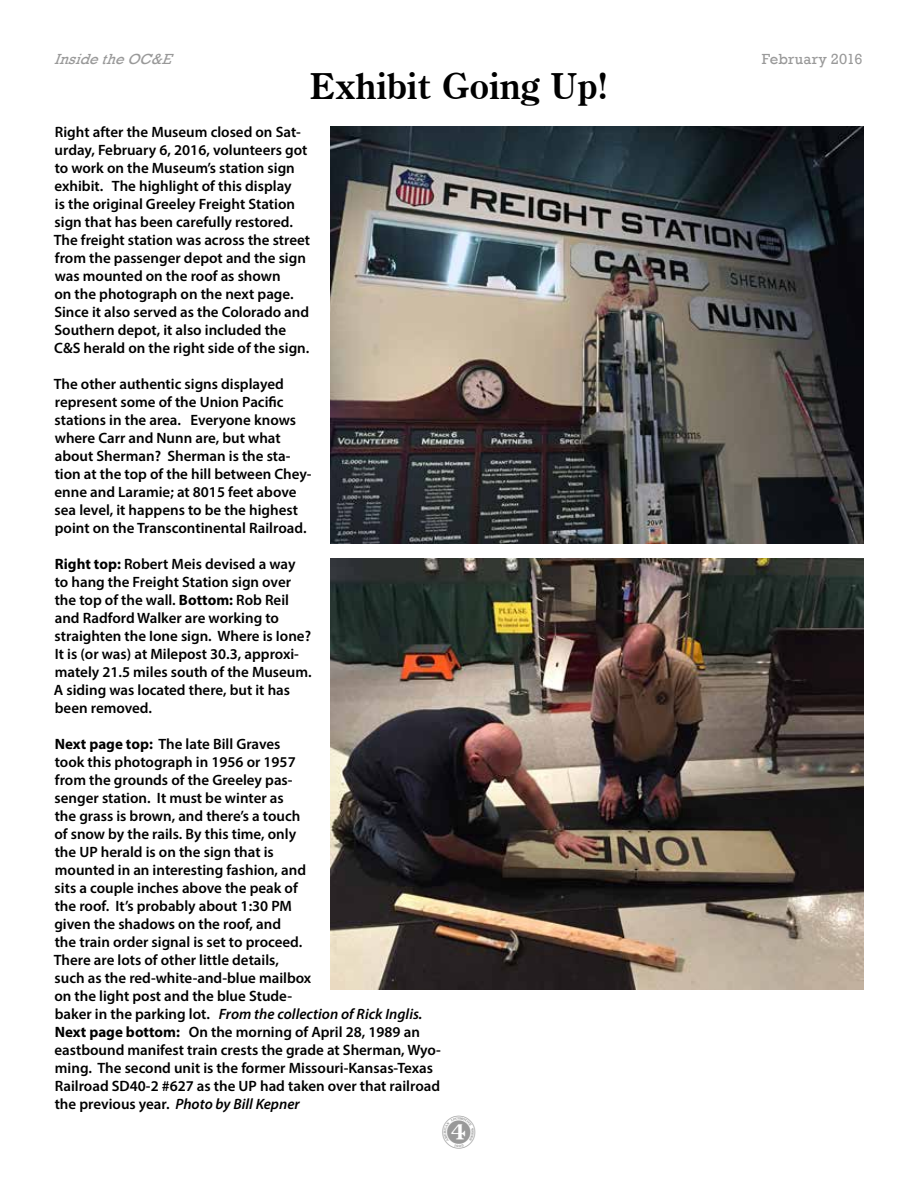
<style>
.page{position:relative;width:918px;height:1188px;background:#fff}
.page>*{position:absolute;margin:0;border:0;box-sizing:border-box;transform-origin:0 0}
.t1{font:700 36px "Century Oldstyle BT";color:#000}
.t2{font:600 15px/18px "Myriad Pro";color:#000}
.t3{font:italic 15px "Rockwell";color:#999}
.t4{font:15px "Rockwell";letter-spacing:.015em;color:#999}
.s1{font-weight:700}
.s2{font-style:italic}
</style>
<div class="page">
<img style="left:330px;top:126px;width:534px;height:418px">
<img style="left:330px;top:558px;width:534px;height:432px">
<p class="t3" style="left:54px;top:51px;width:125px">InsidetheOC&amp;E</p>
<p class="t4" style="left:762px;top:51px;width:102px">February 2016</p>
<h1 class="t1" style="left:309px;top:65px;width:300px">Exhibit Going Up!</h1>
<p class="t2" style="left:54px;top:123px;width:258px">Right after the Museum closed on Sat&shy;urday, February 6, 2016, volunteers got to work on the Museum’s station sign exhibit. The highlight of this display<br>is the original Greeley Freight Station sign that has been carefully restored.<br>The freight station was across the street from the passenger depot and the sign was mounted on the roof as shown<br>on the photograph on the next page.<br>Since it also served as the Colorado and Southern depot, it also included the C&amp;S herald on the right side of the sign.</p>
<p class="t2" style="left:54px;top:375px;width:259px">The other authentic signs displayed represent some of the Union Pacific stations in the area. Everyone knows where Carr and Nunn are, but what about Sherman? Sherman is the sta&shy;tion at the top of the hill between Chey&shy;enne and Laramie; at 8015 feet above sea level, it happens to be the highest point on the Transcontinental Railroad.</p>
<p class="t2" style="left:54px;top:555px;width:259px"><span class="s1">Right top:</span> Robert Meis devised a way to hang the Freight Station sign over the top of the wall. <span class="s1">Bottom:</span> Rob Reil and Radford Walker are working to straighten the Ione sign. Where is Ione?<br>It is (or was) at Milepost 30.3, approxi&shy;mately 21.5 miles south of the Museum.<br>A siding was located there, but it has been removed.</p>
<p class="t2" style="left:54px;top:735px;width:389px"><span class="s1">Next page top:</span> The late Bill Graves<br>took this photograph in 1956 or 1957<br>from the grounds of the Greeley pas-<br>senger station. It must be winter as<br>the grass is brown, and there’s a touch<br>of snow by the rails. By this time, only<br>the UP herald is on the sign that is<br>mounted in an interesting fashion, and<br>sits a couple inches above the peak of<br>the roof. It’s probably about 1:30 PM<br>given the shadows on the roof, and<br>the train order signal is set to proceed.<br>There are lots of other little details,<br>such as the red-white-and-blue mailbox<br>on the light post and the blue Stude-<br>baker in the parking lot. <span class="s2">From the collection of Rick Inglis.<br></span><span class="s1">Next page bottom:</span> On the morning of April 28, 1989 an eastbound manifest train crests the grade at Sherman, Wyo&shy;ming. The second unit is the former Missouri-Kansas-Texas Railroad SD40-2 #627 as the UP had taken over that railroad the previous year. <span class="s2">Photo by Bill Kepner</span></p>
</div>
